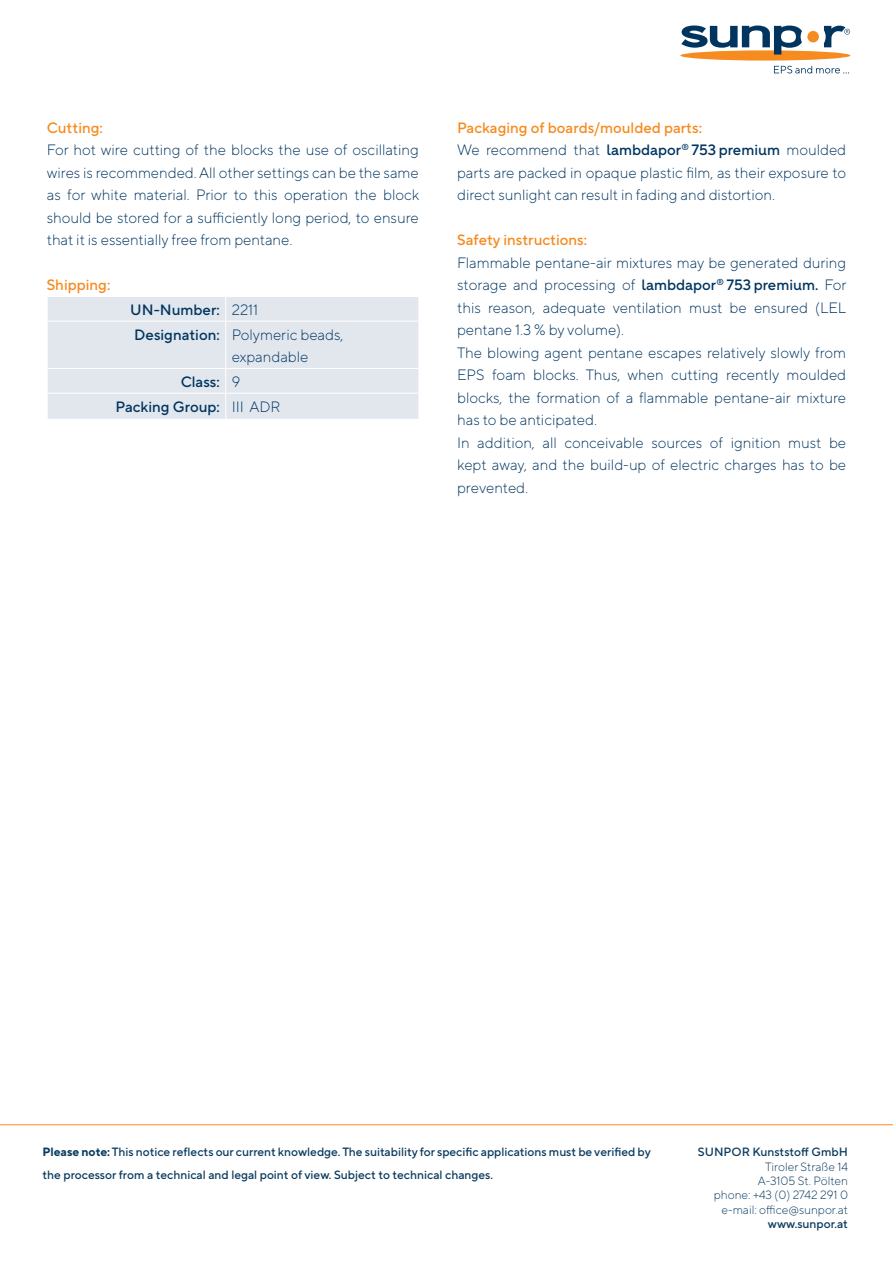
<style>
.page{position:relative;width:893px;height:1263px;background:#fff}
.page>*{position:absolute;margin:0;border:0;box-sizing:border-box;transform-origin:0 0}
.t1{font:300 15px/22.5px "TT Norms Pro";color:#003560}
.t2{font:500 15px/24.8px "TT Norms Pro";color:#003560}
.t3{font:500 15px "TT Norms Pro";color:#f68b1f}
.t4{font:500 12px/22.5px "TT Norms Pro";color:#0a3b5f}
.t5{font:300 12px/14.4px "TT Norms Pro";color:#0a3b5f;text-align:right}
.s1{font-weight:300}
.s2{font-weight:500;color:#f68b1f}
.s3{font-weight:500}
.s4{font-weight:700}
</style>
<div class="page">
<div style="left:48px;top:297px;width:370px;height:122px;background:#e2e7ee"></div>
<svg style="left:225px;top:297px;width:1px;height:24px"></svg>
<svg style="left:418px;top:297px;width:1px;height:24px"></svg>
<hr style="left:47px;top:321px;width:179px;height:1px;background:#fff">
<hr style="left:226px;top:321px;width:193px;height:1px;background:#fff">
<hr style="left:225px;top:322px;width:1px;height:46px;background:#fff">
<hr style="left:47px;top:368px;width:179px;height:1px;background:#fff">
<hr style="left:226px;top:368px;width:193px;height:1px;background:#fff">
<hr style="left:47px;top:393px;width:179px;height:1px;background:#fff">
<hr style="left:226px;top:393px;width:193px;height:1px;background:#fff">
<svg style="left:225px;top:369px;width:1px;height:50px"></svg>
<svg style="left:418px;top:369px;width:1px;height:50px"></svg>
<div style="left:680px;top:50px;width:170px;height:11px;background:#f68b1f;border-radius:50%"></div>
<div style="left:807px;top:31px;width:12px;height:11px;background:#f68b1f;border-radius:50%"></div>
<svg style="left:824px;top:26px;width:26px;height:21px"></svg>
<svg style="left:681px;top:26px;width:121px;height:29px"></svg>
<svg style="left:774px;top:66px;width:75px;height:7px"></svg>
<hr style="left:0;top:1124px;width:893px;height:1px;background:#f68923">
<p class="t3" style="left:47px;top:118px;width:58px">Cutting:</p>
<p class="t1" style="left:47px;top:138px;width:374px;text-align:justify">For hot wire cutting of the blocks the use of oscillating wires is recommended. All other settings can be the same as for white material. Prior to this operation the block should be stored for a sufficiently long period, to ensure that it is essentially free from pentane.</p>
<p class="t3" style="left:47px;top:275px;width:65px">Shipping:</p>
<p class="t2" style="left:130px;top:297px;width:215px">UN-Number: <span class="s1">2211<br></span>Designation: <span class="s1">Polymeric beads,</span></p>
<p class="t1" style="left:232px;top:345px;width:78px">expandable</p>
<p class="t2" style="left:181px;top:369px;width:61px">Class: <span class="s1">9</span></p>
<p class="t2" style="left:116px;top:394px;width:166px">Packing Group: <span class="s1">III ADR</span></p>
<p class="t1" style="left:457px;top:115px;width:391px"><span class="s2">Packaging of boards/moulded parts:<br></span>We recommend that <span class="s3">lambdapor</span><sup>®</sup> <span class="s3">753 premium</span> moulded parts are packed in opaque plastic film, as their exposure to direct sunlight can result in fading and distortion.</p>
<p class="t3" style="left:457px;top:230px;width:131px">Safety instructions:</p>
<p class="t1" style="left:457px;top:250px;width:391px">Flammable pentane-air mixtures may be generated during storage and processing of <span class="s3">lambdapor</span><sup>®</sup> <span class="s3">753 premium.</span> For this reason, adequate ventilation must be ensured (LEL pentane 1.3 % by volume).<br>The blowing agent pentane escapes relatively slowly from EPS foam blocks. Thus, when cutting recently moulded blocks, the formation of a flammable pentane-air mixture has to be anticipated.<br>In addition, all conceivable sources of ignition must be kept away, and the build-up of electric charges has to be prevented.</p>
<p class="t4" style="left:43px;top:1140px;width:610px"><span class="s4">Please note:</span> This notice reflects our current knowledge. The suitability for specific applications must be verified by the processor from a technical and legal point of view. Subject to technical changes.</p>
<p class="t4" style="left:698px;top:1140px;width:152px">SUNPOR Kunststoff GmbH</p>
<p class="t5" style="left:714px;top:1159px;width:136px">Tiroler Straße 14<br>A-3105 St. Pölten<br>phone: +43 (0) 2742 291 0 e-mail: office@sunpor.at</p>
<p class="t4" style="left:768px;top:1212px;width:82px">www.sunpor.at</p>
</div>
